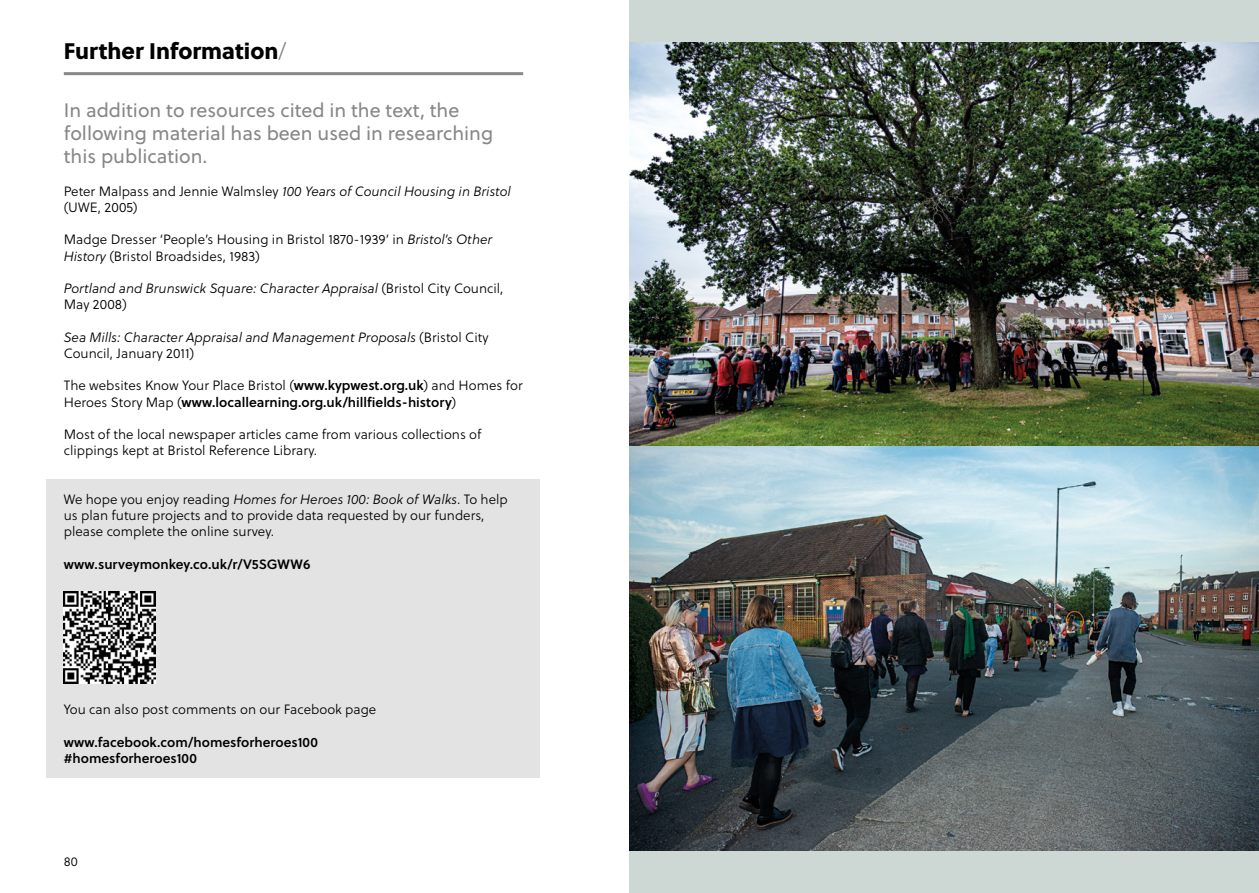
<style>
.page{position:relative;width:1259px;height:893px;background:#fff}
.page>*{position:absolute;margin:0;border:0;box-sizing:border-box;transform-origin:0 0}
.t1{font:800 22.5px "Soleil";color:#000}
.t2{font:19.5px/23.4px "Soleil";color:#878787}
.t3{font:300 13.5px/16.2px "Soleil";color:#000}
.t4{font:italic 13.5px "Soleil Lt";color:#000}
.t5{font:600 13.5px/16.2px "Soleil";color:#000}
.t6{font:300 12.75px "Soleil";color:#000}
.s1{font-weight:300;color:#878787}
.s2{font-family:"Soleil";font-weight:300;font-style:normal}
.s3{font-family:"Soleil Lt";font-weight:400;font-style:italic}
.s4{font-weight:300}
</style>
<div class="page">
<div style="left:47px;top:479px;width:493px;height:299px;background:#e3e3e3"></div>
<hr style="left:64px;top:72px;width:459px;height:3px;background:#878787">
<img style="left:64px;top:591px;width:92px;height:93px">
<div style="left:629px;top:0;width:630px;height:893px;background:#cdd7d3"></div>
<img style="left:629px;top:43px;width:630px;height:807px">
<h1 class="t1" style="left:64px;top:34px;width:224px">Further Information<span class="s1">/</span></h1>
<h2 class="t2" style="left:64px;top:98px;width:431px">In addition to resources cited in the text, the following material has been used in researching this publication.</h2>
<p class="t4" style="left:64px;top:182px;width:448px"><span class="s2">Peter Malpass and Jennie Walmsley</span> 100 Years of Council Housing in Bristol</p>
<p class="t3" style="left:64px;top:199px;width:75px">(UWE, 2005)</p>
<p class="t3" style="left:64px;top:232px;width:430px">Madge Dresser ‘People’s Housing in Bristol 1870-1939’ in <span class="s3">Bristol’s Other<br>History</span> (Bristol Broadsides, 1983)</p>
<p class="t4" style="left:64px;top:279px;width:441px">Portland and Brunswick Square: Character Appraisal <span class="s2">(Bristol City Council,</span></p>
<p class="t3" style="left:64px;top:296px;width:64px">May 2008)</p>
<p class="t4" style="left:64px;top:327px;width:426px">Sea Mills: Character Appraisal and Management Proposals <span class="s2">(Bristol City</span></p>
<p class="t3" style="left:64px;top:345px;width:132px">Council, January 2011)</p>
<p class="t5" style="left:64px;top:377px;width:460px"><span class="s4">The websites Know Your Place Bristol (</span>www.kypwest.org.uk<span class="s4">) and Homes for<br>Heroes Story Map (</span>www.locallearning.org.uk/hillfields-history<span class="s4">)</span></p>
<p class="t3" style="left:64px;top:426px;width:419px">Most of the local newspaper articles came from various collections of clippings kept at Bristol Reference Library.</p>
<p class="t4" style="left:64px;top:489px;width:445px"><span class="s2">We hope you enjoy reading</span> Homes for Heroes 100: Book of Walks<span class="s2">. To help</span></p>
<p class="t3" style="left:64px;top:507px;width:422px">us plan future projects and to provide data requested by our funders, please complete the online survey.</p>
<p class="t5" style="left:64px;top:555px;width:248px">www.surveymonkey.co.uk/r/V5SGWW6</p>
<p class="t3" style="left:64px;top:701px;width:314px">You can also post comments on our Facebook page</p>
<p class="t5" style="left:64px;top:733px;width:256px">www.facebook.com/homesforheroes100 #homesforheroes100</p>
<p class="t6" style="left:64px;top:852px;width:15px">80</p>
</div>
